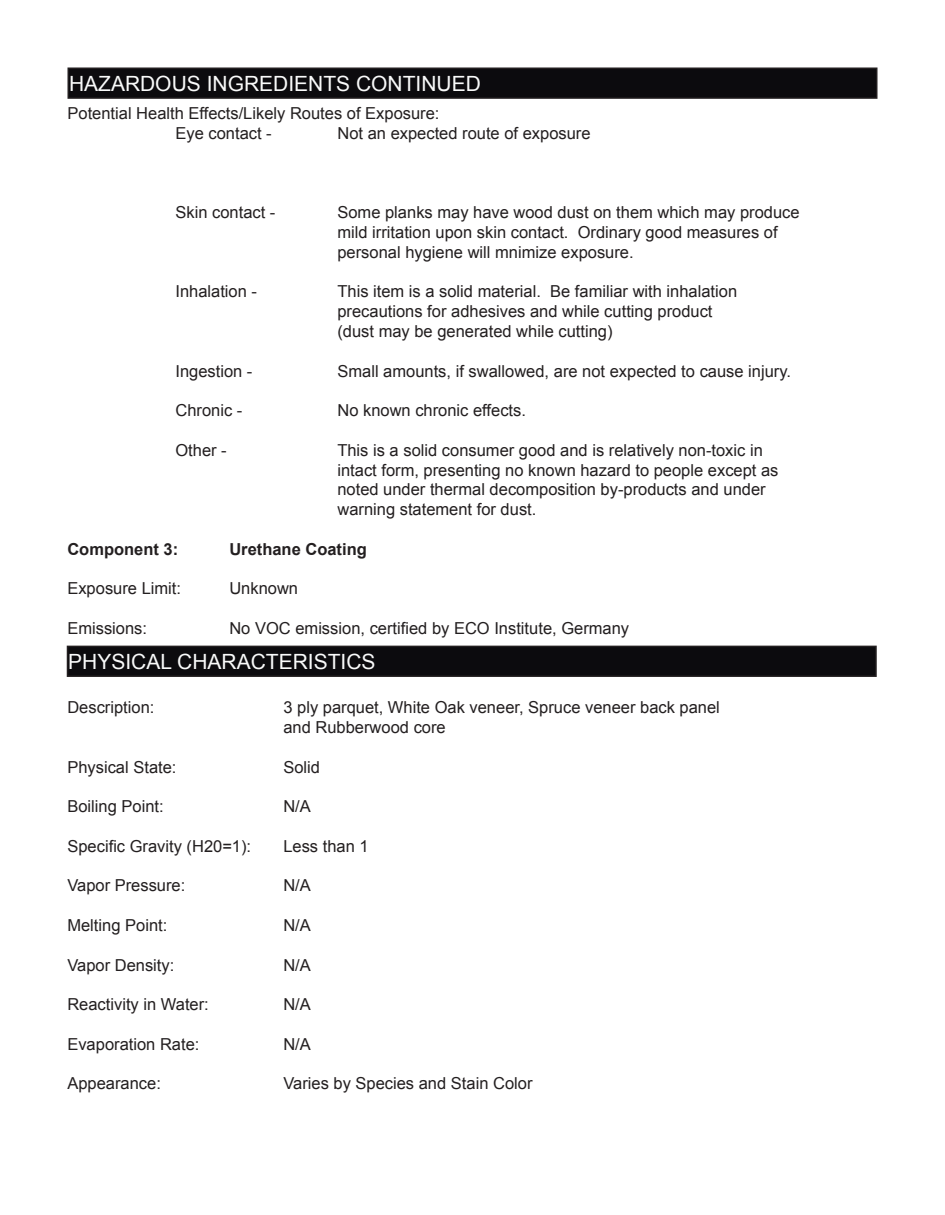
<style>
.page{position:relative;width:945px;height:1215px;background:#fff}
.page>*{position:absolute;margin:0;border:0;box-sizing:border-box;transform-origin:0 0}
.t1{font:21px "Arial";color:#f9fafa}
.t2{font:16.5px/19.8px "Arial";color:#231f20}
.t3{font:700 16.5px "Arial";color:#231f20}
</style>
<div class="page">
<div style="left:68px;top:68px;width:809px;height:30px;background:#0c0b0e"></div>
<div style="left:68px;top:68px;width:810px;height:31px;border:2px solid #231f20"></div>
<div style="left:68px;top:646px;width:808px;height:30px;background:#0c0b0e"></div>
<div style="left:67px;top:646px;width:810px;height:31px;border:2px solid #231f20"></div>
<p class="t1" style="left:69px;top:70px;width:413px">HAZARDOUS INGREDIENTS CONTINUED</p>
<p class="t2" style="left:175px;top:104px;width:266px;text-indent:-108px">Potential Health Effects/Likely Routes of Exposure:<br>Eye contact -</p>
<p class="t2" style="left:337px;top:123px;width:255px">Not an expected route of exposure</p>
<p class="t2" style="left:175px;top:203px;width:101px">Skin contact -</p>
<p class="t2" style="left:337px;top:203px;width:464px">Some planks may have wood dust on them which may produce mild irritation upon skin contact. Ordinary good measures of personal hygiene will mnimize exposure.</p>
<p class="t2" style="left:175px;top:282px;width:83px">Inhalation -</p>
<p class="t2" style="left:337px;top:282px;width:401px">This item is a solid material. Be familiar with inhalation precautions for adhesives and while cutting product (dust may be generated while cutting)</p>
<p class="t2" style="left:175px;top:361px;width:79px">Ingestion -</p>
<p class="t2" style="left:337px;top:361px;width:455px">Small amounts, if swallowed, are not expected to cause injury.</p>
<p class="t2" style="left:175px;top:401px;width:68px">Chronic -</p>
<p class="t2" style="left:337px;top:401px;width:190px">No known chronic effects.</p>
<p class="t2" style="left:175px;top:440px;width:53px">Other -</p>
<p class="t2" style="left:337px;top:440px;width:443px">This is a solid consumer good and is relatively non-toxic in intact form, presenting no known hazard to people except as noted under thermal decomposition by-products and under warning statement for dust.</p>
<p class="t3" style="left:67px;top:538px;width:112px">Component 3:</p>
<p class="t3" style="left:229px;top:538px;width:139px">Urethane Coating</p>
<p class="t2" style="left:67px;top:579px;width:115px">Exposure Limit:</p>
<p class="t2" style="left:229px;top:579px;width:70px">Unknown</p>
<p class="t2" style="left:67px;top:618px;width:81px">Emissions:</p>
<p class="t2" style="left:229px;top:618px;width:401px">No VOC emission, certified by ECO Institute, Germany</p>
<p class="t1" style="left:68px;top:648px;width:309px">PHYSICAL CHARACTERISTICS</p>
<p class="t2" style="left:67px;top:698px;width:89px">Description:</p>
<p class="t2" style="left:283px;top:698px;width:438px">3 ply parquet, White Oak veneer, Spruce veneer back panel and Rubberwood core</p>
<p class="t2" style="left:67px;top:757px;width:111px">Physical State:</p>
<p class="t2" style="left:283px;top:757px;width:38px">Solid</p>
<p class="t2" style="left:67px;top:797px;width:98px">Boiling Point:</p>
<p class="t2" style="left:283px;top:797px;width:29px">N/A</p>
<p class="t2" style="left:67px;top:836px;width:185px">Specific Gravity (H20=1):</p>
<p class="t2" style="left:283px;top:836px;width:87px">Less than 1</p>
<p class="t2" style="left:67px;top:876px;width:119px">Vapor Pressure:</p>
<p class="t2" style="left:283px;top:876px;width:29px">N/A</p>
<p class="t2" style="left:67px;top:915px;width:101px">Melting Point:</p>
<p class="t2" style="left:283px;top:915px;width:29px">N/A</p>
<p class="t2" style="left:67px;top:955px;width:108px">Vapor Density:</p>
<p class="t2" style="left:283px;top:955px;width:29px">N/A</p>
<p class="t2" style="left:67px;top:995px;width:143px">Reactivity in Water:</p>
<p class="t2" style="left:283px;top:995px;width:29px">N/A</p>
<p class="t2" style="left:67px;top:1034px;width:134px">Evaporation Rate:</p>
<p class="t2" style="left:283px;top:1034px;width:29px">N/A</p>
<p class="t2" style="left:67px;top:1074px;width:95px">Appearance:</p>
<p class="t2" style="left:283px;top:1074px;width:251px">Varies by Species and Stain Color</p>
</div>
